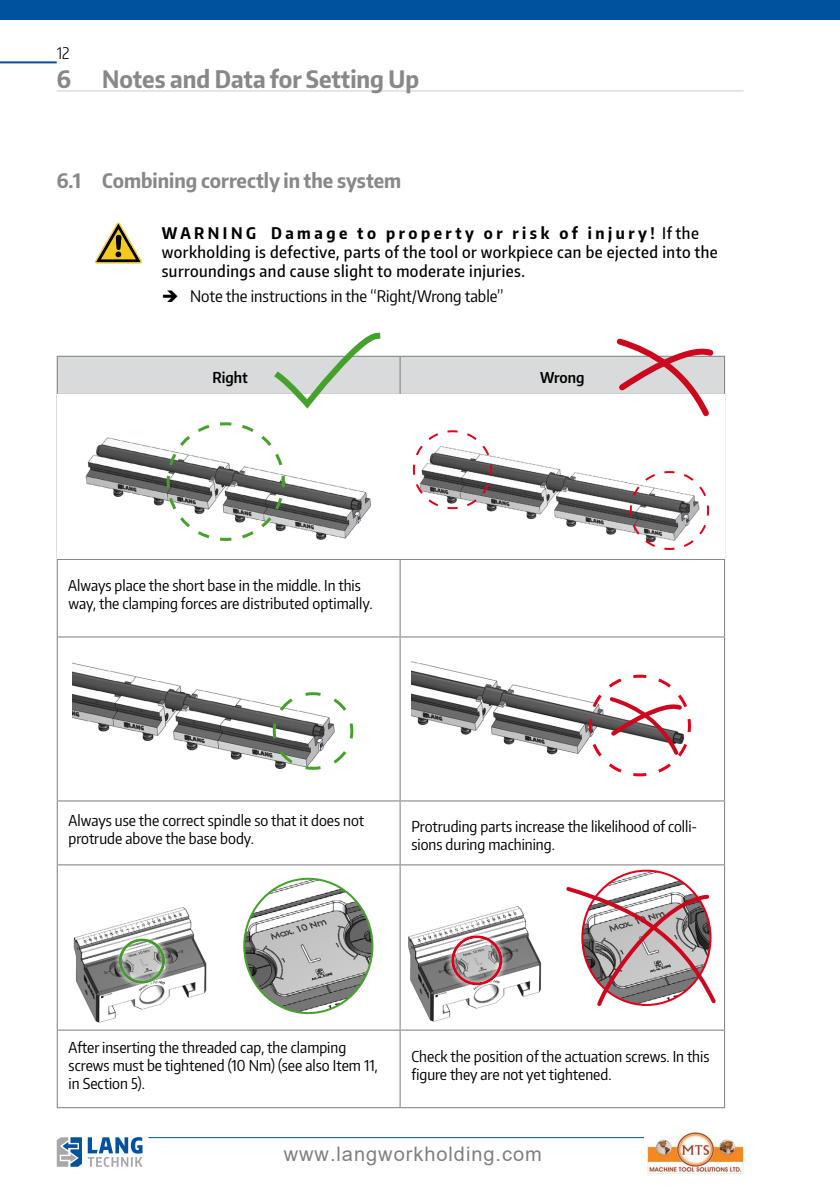
<style>
.page{position:relative;width:840px;height:1191px;background:#fff}
.page>*{position:absolute;margin:0;border:0;box-sizing:border-box;transform-origin:0 0}
.t1{font:700 24px "Encode Sans Condensed";color:#87888a}
.t2{font:700 20px "Encode Sans Condensed";color:#87888a}
.t3{font:20px "Arial";letter-spacing:.05em;color:#808080}
.t4{font:500 16px/19.2px "Encode Sans Condensed";letter-spacing:.03em;color:#000}
.t5{font:16px "Encode Sans Condensed";color:#000}
.t6{font:300 16px "Encode Sans Condensed";color:#000}
.t7{font:15px/18px "Encode Sans Condensed";color:#000}
.t8{font:600 15px "Encode Sans Condensed";color:#000}
.s1{font-weight:700}
</style>
<div class="page">
<div style="left:0;top:0;width:839px;height:20px;background:#00519e"></div>
<hr style="left:148px;top:1137px;width:595px;height:1px;background:#00519e">
<hr style="left:0;top:61px;width:57px;height:2px;background:#00519e">
<svg style="left:88px;top:1137px;width:54px;height:29px"></svg>
<svg style="left:57px;top:1137px;width:25px;height:29px"></svg>
<svg style="left:95px;top:222px;width:47px;height:42px"></svg>
<hr style="left:57px;top:559px;width:343px;height:1px;background:#7b7c7e">
<hr style="left:400px;top:559px;width:324px;height:1px;background:#7b7c7e">
<hr style="left:57px;top:636px;width:343px;height:1px;background:#7b7c7e">
<hr style="left:400px;top:636px;width:324px;height:1px;background:#7b7c7e">
<hr style="left:57px;top:800px;width:343px;height:1px;background:#7b7c7e">
<hr style="left:400px;top:800px;width:324px;height:1px;background:#7b7c7e">
<hr style="left:57px;top:395px;width:1px;height:164px;background:#7b7c7e">
<hr style="left:57px;top:560px;width:1px;height:76px;background:#7b7c7e">
<hr style="left:57px;top:637px;width:1px;height:163px;background:#7b7c7e">
<hr style="left:57px;top:801px;width:1px;height:63px;background:#7b7c7e">
<hr style="left:57px;top:864px;width:343px;height:1px;background:#7b7c7e">
<hr style="left:57px;top:865px;width:1px;height:164px;background:#7b7c7e">
<hr style="left:400px;top:864px;width:324px;height:1px;background:#7b7c7e">
<hr style="left:57px;top:1029px;width:343px;height:1px;background:#7b7c7e">
<hr style="left:57px;top:1030px;width:1px;height:77px;background:#7b7c7e">
<hr style="left:400px;top:1029px;width:324px;height:1px;background:#7b7c7e">
<hr style="left:57px;top:1107px;width:343px;height:1px;background:#7b7c7e">
<hr style="left:400px;top:1107px;width:324px;height:1px;background:#7b7c7e">
<hr style="left:723px;top:395px;width:1px;height:164px;background:#7b7c7e">
<hr style="left:399px;top:560px;width:1px;height:76px;background:#7b7c7e">
<hr style="left:723px;top:560px;width:1px;height:76px;background:#7b7c7e">
<hr style="left:399px;top:637px;width:1px;height:163px;background:#7b7c7e">
<hr style="left:723px;top:637px;width:1px;height:163px;background:#7b7c7e">
<hr style="left:399px;top:801px;width:1px;height:63px;background:#7b7c7e">
<hr style="left:723px;top:801px;width:1px;height:63px;background:#7b7c7e">
<hr style="left:399px;top:865px;width:1px;height:164px;background:#7b7c7e">
<hr style="left:723px;top:865px;width:1px;height:164px;background:#7b7c7e">
<hr style="left:399px;top:1030px;width:1px;height:77px;background:#7b7c7e">
<hr style="left:723px;top:1030px;width:1px;height:77px;background:#7b7c7e">
<img style="left:411px;top:661px;width:176px;height:94px">
<svg style="left:57px;top:332px;width:667px;height:219px"></svg>
<img style="left:73px;top:663px;width:198px;height:97px">
<svg style="left:271px;top:692px;width:83px;height:78px"></svg>
<svg style="left:587px;top:674px;width:104px;height:103px"></svg>
<img style="left:73px;top:907px;width:134px;height:116px">
<svg style="left:114px;top:984px;width:55px;height:4px"></svg>
<div style="left:103px;top:922px;width:79px;height:62px;background:#000;opacity:.5"></div>
<img style="left:244px;top:880px;width:128px;height:133px">
<img style="left:408px;top:906px;width:134px;height:116px">
<svg style="left:446px;top:986px;width:61px;height:4px"></svg>
<div style="left:434px;top:920px;width:85px;height:66px;background:#000;opacity:.5"></div>
<img style="left:606px;top:872px;width:81px;height:12px">
<svg style="left:566px;top:884px;width:150px;height:122px"></svg>
<hr style="left:57px;top:90px;width:686px;height:2px;background:#e3e4e4">
<img style="left:644px;top:1130px;width:102px;height:44px">
<p class="t6" style="left:57px;top:43px;width:14px">12</p>
<h1 class="t1" style="left:57px;top:63px;width:16px">6</h1>
<h1 class="t1" style="left:102px;top:63px;width:318px">Notes and Data for Setting Up</h1>
<h2 class="t2" style="left:57px;top:168px;width:346px">6.1 Combining correctly in the system</h2>
<p class="t4" style="left:162px;top:223px;width:557px"><span class="s1">WARNING Damage to property or risk of injury!</span> If the workholding is defective, parts of the tool or workpiece can be ejected into the surroundings and cause slight to moderate injuries.</p>
<p class="t5" style="left:190px;top:286px;width:314px">Note the instructions in the “Right/Wrong table”</p>
<p class="t8" style="left:212px;top:367px;width:37px">Right</p>
<p class="t8" style="left:539px;top:367px;width:46px">Wrong</p>
<p class="t7" style="left:68px;top:576px;width:305px">Always place the short base in the middle. In this way, the clamping forces are distributed optimally.</p>
<p class="t7" style="left:69px;top:811px;width:297px">Always use the correct spindle so that it does not protrude above the base body.</p>
<p class="t7" style="left:411px;top:816px;width:287px">Protruding parts increase the likelihood of colli&shy;sions during machining.</p>
<p class="t7" style="left:69px;top:1038px;width:310px">After inserting the threaded cap, the clamping screws must be tightened (10 Nm) (see also Item 11, in Section 5).</p>
<p class="t7" style="left:411px;top:1047px;width:299px">Check the position of the actuation screws. In this figure they are not yet tightened.</p>
<h2 class="t3" style="left:283px;top:1139px;width:259px">www.langworkholding.com</h2>
</div>
